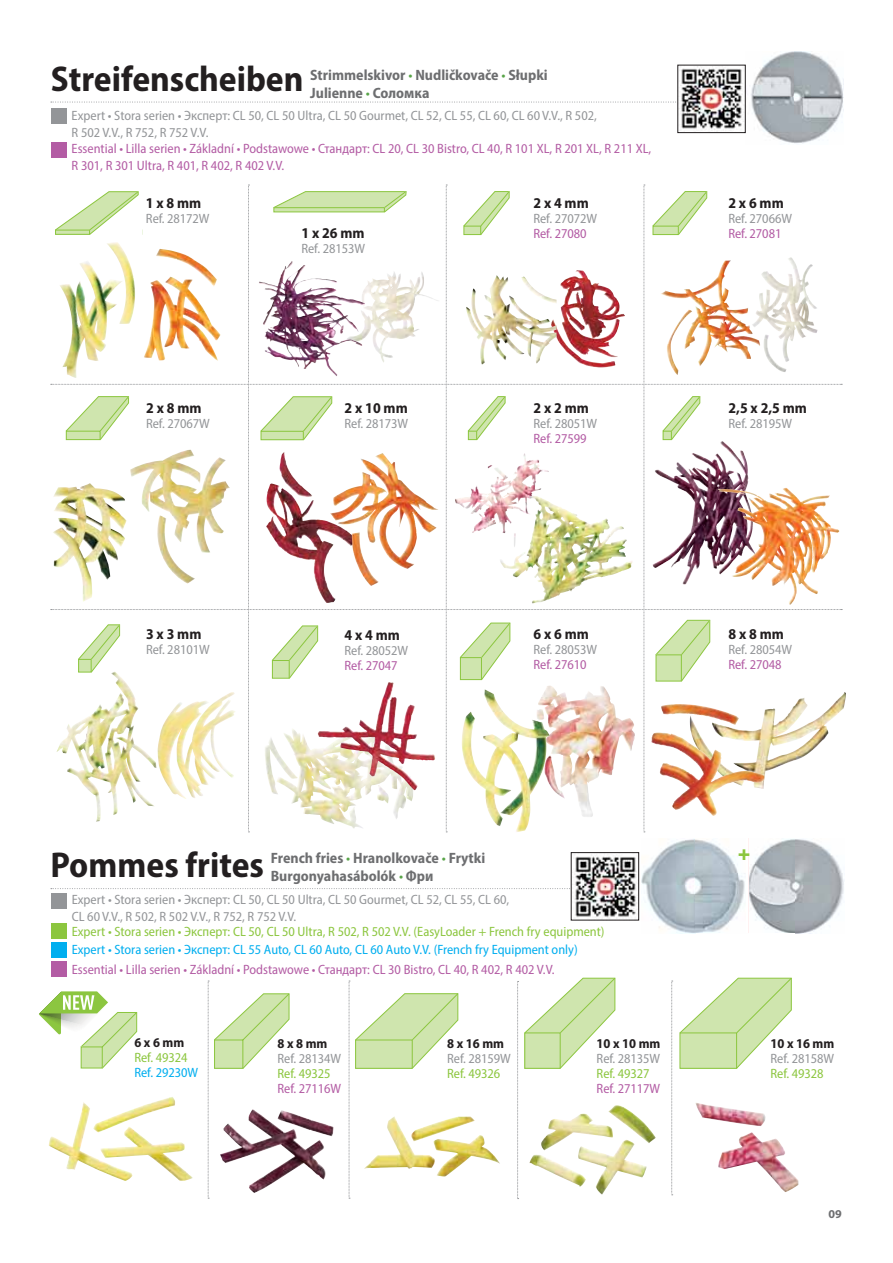
<style>
.page{position:relative;width:893px;height:1263px;background:#fff}
.page>*{position:absolute;margin:0;border:0;box-sizing:border-box;transform-origin:0 0}
.t1{font:700 semi-condensed 36px "Myriad Pro";color:#231f20}
.t2{font:700 condensed 21px "Helvetica Neue LT Com";color:#8cc63f}
.t3{font:700 semi-condensed 15px/18px "Myriad Pro";color:#6d6e70}
.t4{font:700 semi-condensed 15px "Myriad Pro";color:#231f20}
.t5{font:semi-condensed 13.5px/16.2px "Myriad Pro";letter-spacing:-.005em;color:#939598}
.t6{font:semi-condensed 13.5px/16.5px "Myriad Pro";color:#b35ca4}
.t7{font:semi-condensed 13.5px "Myriad Pro";color:#8cc63f}
.t8{font:semi-condensed 13.5px "Myriad Pro";color:#00aeef}
.t9{font:700 semi-condensed 13.5px "Myriad Pro";color:#231f20}
.t10{font:700 12px "Myriad Pro";color:#6d6e70}
.s1{font-weight:400;color:#58a448}
</style>
<div class="page">
<svg style="left:679px;top:977px;width:113px;height:92px"></svg>
<div style="left:680px;top:1033px;width:57px;height:35px;background:#cfe5ae"></div>
<div style="left:680px;top:1032px;width:57px;height:37px;border:1px solid #8cc63f"></div>
<img style="left:745px;top:51px;width:98px;height:93px">
<img style="left:616px;top:1105px;width:40px;height:73px">
<img style="left:51px;top:184px;width:791px;height:649px">
<svg style="left:349px;top:981px;width:110px;height:218px"></svg>
<svg style="left:208px;top:981px;width:82px;height:218px"></svg>
<svg style="left:671px;top:981px;width:2px;height:214px"></svg>
<svg style="left:517px;top:977px;width:99px;height:222px"></svg>
<img style="left:249px;top:1109px;width:21px;height:27px">
<img style="left:49px;top:1097px;width:144px;height:84px">
<img style="left:695px;top:1103px;width:103px;height:89px">
<svg style="left:51px;top:888px;width:520px;height:1px"></svg>
<img style="left:642px;top:838px;width:202px;height:95px">
<img style="left:747px;top:838px;width:1px;height:95px">
<svg style="left:39px;top:991px;width:99px;height:77px"></svg>
<img style="left:364px;top:1116px;width:136px;height:61px">
<div style="left:51px;top:961px;width:15px;height:16px;background:#b35ca4"></div>
<div style="left:51px;top:942px;width:15px;height:15px;background:#00aeef"></div>
<div style="left:51px;top:923px;width:15px;height:16px;background:#8cc63f"></div>
<div style="left:51px;top:893px;width:15px;height:16px;background:#939598"></div>
<svg style="left:51px;top:102px;width:627px;height:1px"></svg>
<div style="left:51px;top:108px;width:15px;height:15px;background:#939598"></div>
<div style="left:51px;top:142px;width:15px;height:16px;background:#b35ca4"></div>
<img style="left:573px;top:854px;width:64px;height:64px">
<div style="left:571px;top:852px;width:68px;height:68px;border:1px solid #231f20"></div>
<img style="left:680px;top:67px;width:63px;height:64px">
<h1 class="t1" style="left:51px;top:65px;width:254px">Streifenscheiben</h1>
<p class="t3" style="left:310px;top:68px;width:239px">Strimmelskivor <span class="s1">•</span> Nudličkovače <span class="s1">•</span> Słupki<br>Julienne <span class="s1">•</span> Соломка</p>
<p class="t5" style="left:72px;top:109px;width:527px">Expert • Stora serien • Эксперт: CL 50, CL 50 Ultra, CL 50 Gourmet, CL 52, CL 55, CL 60, CL 60 V.V., R 502,<br>R 502 V.V., R 752, R 752 V.V.</p>
<p class="t6" style="left:72px;top:142px;width:581px">Essential • Lilla serien • Základní • Podstawowe • Стандарт: CL 20, CL 30 Bistro, CL 40, R 101 XL, R 201 XL, R 211 XL,<br>R 301, R 301 Ultra, R 401, R 402, R 402 V.V.</p>
<p class="t4" style="left:146px;top:197px;width:57px">1 x 8 mm</p>
<p class="t5" style="left:146px;top:212px;width:65px">Ref. 28172W</p>
<p class="t4" style="left:301px;top:227px;width:65px">1 x 26 mm</p>
<p class="t5" style="left:301px;top:242px;width:65px">Ref. 28153W</p>
<p class="t4" style="left:533px;top:197px;width:57px">2 x 4 mm</p>
<p class="t5" style="left:533px;top:212px;width:65px">Ref. 27072W</p>
<p class="t6" style="left:533px;top:226px;width:55px">Ref. 27080</p>
<p class="t4" style="left:146px;top:402px;width:57px">2 x 8 mm</p>
<p class="t5" style="left:146px;top:417px;width:65px">Ref. 27067W</p>
<p class="t4" style="left:345px;top:402px;width:65px">2 x 10 mm</p>
<p class="t5" style="left:345px;top:417px;width:65px">Ref. 28173W</p>
<p class="t4" style="left:534px;top:402px;width:57px">2 x 2 mm</p>
<p class="t5" style="left:534px;top:417px;width:65px">Ref. 28051W</p>
<p class="t6" style="left:534px;top:432px;width:55px">Ref. 27599</p>
<p class="t4" style="left:146px;top:629px;width:57px">3 x 3 mm</p>
<p class="t5" style="left:146px;top:643px;width:65px">Ref. 28101W</p>
<p class="t4" style="left:345px;top:629px;width:57px">4 x 4 mm</p>
<p class="t5" style="left:345px;top:643px;width:65px">Ref. 28052W</p>
<p class="t6" style="left:345px;top:658px;width:55px">Ref. 27047</p>
<p class="t4" style="left:533px;top:629px;width:57px">6 x 6 mm</p>
<p class="t5" style="left:533px;top:643px;width:65px">Ref. 28053W</p>
<p class="t6" style="left:533px;top:658px;width:55px">Ref. 27610</p>
<p class="t4" style="left:728px;top:197px;width:57px">2 x 6 mm</p>
<p class="t5" style="left:728px;top:212px;width:65px">Ref. 27066W</p>
<p class="t6" style="left:728px;top:226px;width:55px">Ref. 27081</p>
<p class="t4" style="left:728px;top:402px;width:80px">2,5 x 2,5 mm</p>
<p class="t5" style="left:728px;top:417px;width:65px">Ref. 28195W</p>
<p class="t4" style="left:728px;top:629px;width:57px">8 x 8 mm</p>
<p class="t5" style="left:728px;top:643px;width:65px">Ref. 28054W</p>
<p class="t6" style="left:728px;top:658px;width:55px">Ref. 27048</p>
<h1 class="t1" style="left:51px;top:851px;width:215px">Pommes frites</h1>
<p class="t3" style="left:271px;top:851px;width:216px">French fries <span class="s1">•</span> Hranolkovače <span class="s1">•</span> Frytki<br>Burgonyahasábolók <span class="s1">•</span> Фри</p>
<h2 class="t2" style="left:738px;top:840px;width:14px">+</h2>
<p class="t5" style="left:72px;top:893px;width:439px">Expert • Stora serien • Эксперт: CL 50, CL 50 Ultra, CL 50 Gourmet, CL 52, CL 55, CL 60,<br>CL 60 V.V., R 502, R 502 V.V., R 752, R 752 V.V.</p>
<p class="t7" style="left:72px;top:926px;width:534px">Expert • Stora serien • Эксперт: CL 50, CL 50 Ultra, R 502, R 502 V.V. (EasyLoader + French fry equipment)</p>
<p class="t8" style="left:72px;top:945px;width:508px">Expert • Stora serien • Эксперт: CL 55 Auto, CL 60 Auto, CL 60 Auto V.V. (French fry Equipment only)</p>
<p class="t6" style="left:72px;top:962px;width:484px">Essential • Lilla serien • Základní • Podstawowe • Стандарт: CL 30 Bistro, CL 40, R 402, R 402 V.V.</p>
<p class="t9" style="left:134px;top:1037px;width:51px">6 x 6 mm</p>
<p class="t7" style="left:134px;top:1052px;width:55px">Ref. 49324</p>
<p class="t8" style="left:134px;top:1067px;width:65px">Ref. 29230W</p>
<p class="t9" style="left:278px;top:1038px;width:51px">8 x 8 mm</p>
<p class="t5" style="left:278px;top:1051px;width:65px">Ref. 28134W</p>
<p class="t7" style="left:278px;top:1068px;width:55px">Ref. 49325</p>
<p class="t6" style="left:278px;top:1081px;width:65px">Ref. 27116W</p>
<p class="t9" style="left:447px;top:1038px;width:58px">8 x 16 mm</p>
<p class="t5" style="left:447px;top:1052px;width:65px">Ref. 28159W</p>
<p class="t7" style="left:447px;top:1068px;width:55px">Ref. 49326</p>
<p class="t9" style="left:597px;top:1039px;width:65px">10 x 10 mm</p>
<p class="t5" style="left:597px;top:1052px;width:65px">Ref. 28135W</p>
<p class="t7" style="left:597px;top:1069px;width:55px">Ref. 49327</p>
<p class="t6" style="left:597px;top:1082px;width:65px">Ref. 27117W</p>
<p class="t9" style="left:770px;top:1039px;width:65px">10 x 16 mm</p>
<p class="t5" style="left:770px;top:1052px;width:65px">Ref. 28158W</p>
<p class="t7" style="left:770px;top:1069px;width:55px">Ref. 49328</p>
<p class="t10" style="left:829px;top:1209px;width:15px">09</p>
</div>
